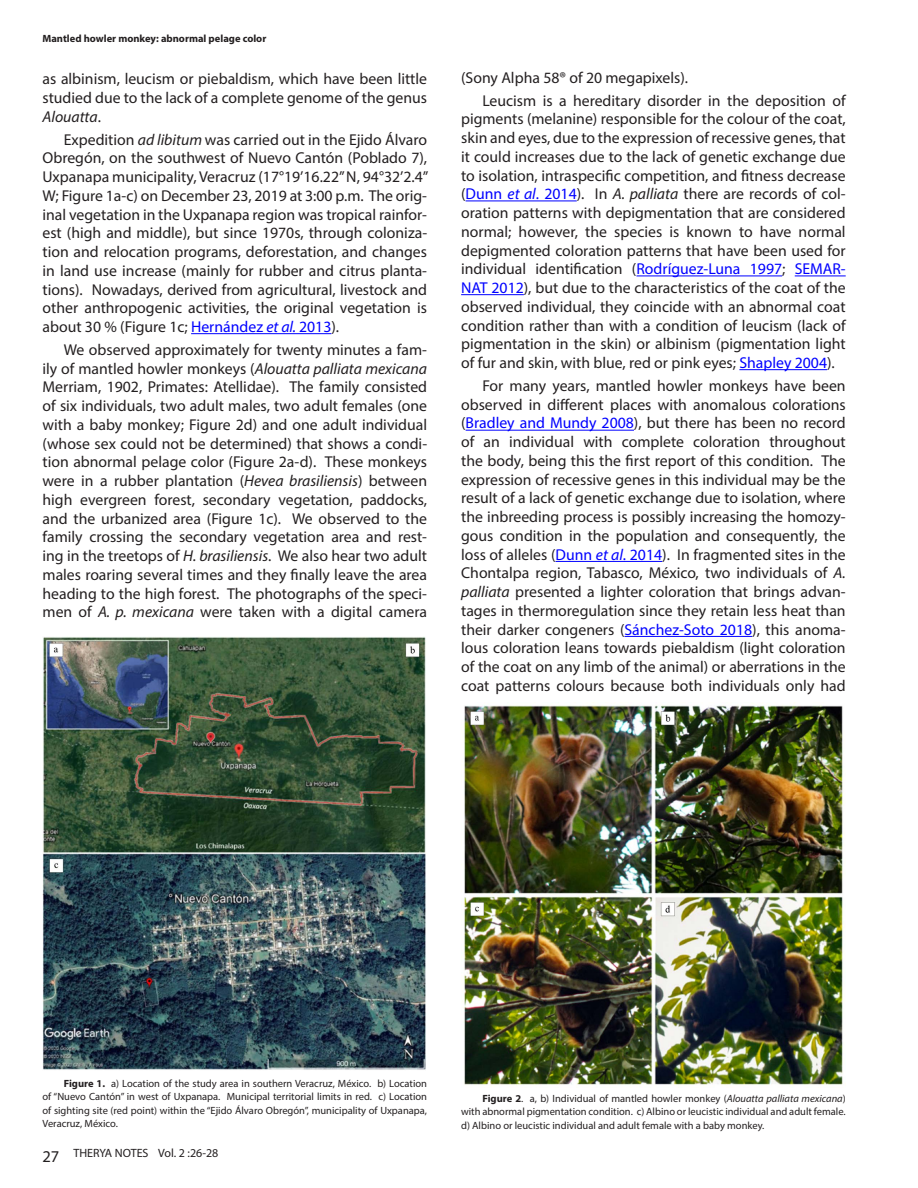
<style>
.page{position:relative;width:918px;height:1188px;background:#fff}
.page>*{position:absolute;margin:0;border:0;box-sizing:border-box;transform-origin:0 0}
.t1{font:15.75px/18.8px "Myriad Pro";color:#231f20;text-align:justify}
.t2{font:12px "Myriad Pro";color:#231f20}
.t3{font:10.5px/13.5px "Myriad Pro";color:#231f20;text-align:justify}
.t4{font:700 10.5px "Myriad Pro";color:#231f20}
.s1{font-style:italic}
.s2{color:#00f}
.s3{font-style:italic;color:#00f}
.s4{font-weight:700}
.s5{font-size:16.5px}
</style>
<div class="page">
<hr style="left:191px;top:333px;width:140px;height:1px;background:#00f">
<hr style="left:466px;top:201px;width:111px;height:1px;background:#00f">
<hr style="left:636px;top:276px;width:146px;height:1px;background:#00f">
<hr style="left:795px;top:276px;width:51px;height:1px;background:#00f">
<hr style="left:461px;top:294px;width:63px;height:1px;background:#00f">
<hr style="left:739px;top:369px;width:88px;height:1px;background:#00f">
<hr style="left:466px;top:430px;width:168px;height:1px;background:#00f">
<hr style="left:555px;top:561px;width:107px;height:1px;background:#00f">
<hr style="left:625px;top:636px;width:127px;height:1px;background:#00f">
<img style="left:43px;top:637px;width:383px;height:433px">
<img style="left:464px;top:705px;width:379px;height:383px">
<p class="t4" style="left:43px;top:31px;width:225px">Mantled howler monkey: abnormal pelage color</p>
<p class="t1" style="left:43px;top:69px;width:386px">as albinism, leucism or piebaldism, which have been little studied due to the lack of a complete genome of the genus <span class="s1">Alouatta</span>.</p>
<p class="t1" style="left:43px;top:130px;width:387px;text-indent:21px">Expedition <span class="s1">ad libitum</span> was carried out in the Ejido Álvaro Obregón, on the southwest of Nuevo Cantón (Poblado 7), Uxpanapa municipality, Veracruz (17°19’16.22’’ N, 94°32’2.4’’ W; Figure 1a-c) on December 23, 2019 at 3:00 p.m. The orig&shy;inal vegetation in the Uxpanapa region was tropical rainfor&shy;est (high and middle), but since 1970s, through coloniza&shy;tion and relocation programs, deforestation, and changes in land use increase (mainly for rubber and citrus planta&shy;tions). Nowadays, derived from agricultural, livestock and other anthropogenic activities, the original vegetation is about 30 % (Figure 1c; <span class="s2">Hernández</span> <span class="s3">et al.</span> <span class="s2">2013</span>).</p>
<p class="t1" style="left:43px;top:340px;width:386px;text-indent:21px">We observed approximately for twenty minutes a fam&shy;ily of mantled howler monkeys (<span class="s1">Alouatta palliata mexicana </span>Merriam, 1902, Primates: Atellidae). The family consisted of six individuals, two adult males, two adult females (one with a baby monkey; Figure 2d) and one adult individual (whose sex could not be determined) that shows a condi&shy;tion abnormal pelage color (Figure 2a-d). These monkeys were in a rubber plantation (<span class="s1">Hevea brasiliensis</span>) between high evergreen forest, secondary vegetation, paddocks, and the urbanized area (Figure 1c). We observed to the family crossing the secondary vegetation area and rest&shy;ing in the treetops of <span class="s1">H. brasiliensis</span>. We also hear two adult males roaring several times and they finally leave the area heading to the high forest. The photographs of the speci&shy;men of <span class="s1">A. p. mexicana</span> were taken with a digital camera</p>
<p class="t1" style="left:482px;top:66px;width:365px;line-height:23px;text-indent:-21px">(Sony Alpha 58® of 20 megapixels).<br>Leucism is a hereditary disorder in the deposition of</p>
<p class="t1" style="left:461px;top:109px;width:386px">pigments (melanine) responsible for the colour of the coat, skin and eyes, due to the expression of recessive genes, that it could increases due to the lack of genetic exchange due to isolation, intraspecific competition, and fitness decrease (<span class="s2">Dunn</span> <span class="s3">et al</span><span class="s2">. 2014</span>). In <span class="s1">A. palliata</span> there are records of col&shy;oration patterns with depigmentation that are considered normal; however, the species is known to have normal depigmented coloration patterns that have been used for individual identification (<span class="s2">Rodríguez-Luna 1997</span>; <span class="s2">SEMAR-NAT 2012</span>), but due to the characteristics of the coat of the observed individual, they coincide with an abnormal coat condition rather than with a condition of leucism (lack of pigmentation in the skin) or albinism (pigmentation light of fur and skin, with blue, red or pink eyes; <span class="s2">Shapley 2004</span>).</p>
<p class="t1" style="left:461px;top:376px;width:386px;text-indent:21px">For many years, mantled howler monkeys have been observed in different places with anomalous colorations (<span class="s2">Bradley and Mundy 2008</span>), but there has been no record of an individual with complete coloration throughout the body, being this the first report of this condition. The expression of recessive genes in this individual may be the result of a lack of genetic exchange due to isolation, where the inbreeding process is possibly increasing the homozy&shy;gous condition in the population and consequently, the loss of alleles (<span class="s2">Dunn</span> <span class="s3">et al</span><span class="s2">. 2014</span>). In fragmented sites in the Chontalpa region, Tabasco, México, two individuals of <span class="s1">A. palliata</span> presented a lighter coloration that brings advan&shy;tages in thermoregulation since they retain less heat than their darker congeners (<span class="s2">Sánchez-Soto 2018</span>), this anoma&shy;lous coloration leans towards piebaldism (light coloration of the coat on any limb of the animal) or aberrations in the coat patterns colours because both individuals only had</p>
<p class="t3" style="left:43px;top:1076px;width:386px;text-indent:21px"><span class="s4">Figure 1.</span> a) Location of the study area in southern Veracruz, México. b) Location of “Nuevo Cantón” in west of Uxpanapa. Municipal territorial limits in red. c) Location of sighting site (red point) within the “Ejido Álvaro Obregón”, municipality of Uxpanapa, Veracruz, México.</p>
<p class="t2" style="left:43px;top:1146px;width:177px"><span class="s5">27</span> THERYA NOTES Vol. 2 :26-28</p>
<p class="t3" style="left:461px;top:1091px;width:386px;text-indent:21px"><span class="s4">Figure 2</span>. a, b) Individual of mantled howler monkey (<span class="s1">Alouatta palliata mexicana</span>) with abnormal pigmentation condition. c) Albino or leucistic individual and adult female. d) Albino or leucistic individual and adult female with a baby monkey.</p>
</div>
